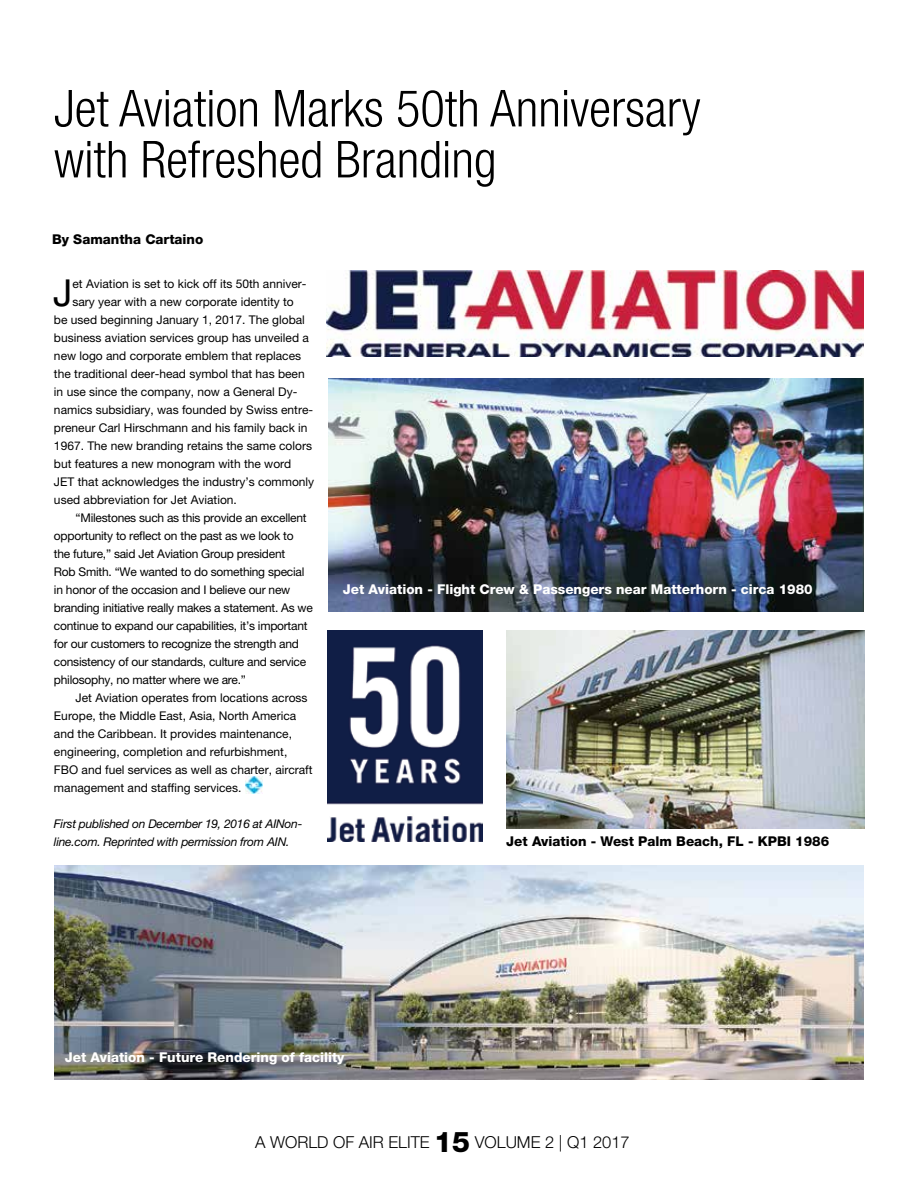
<style>
.page{position:relative;width:918px;height:1188px;background:#fff}
.page>*{position:absolute;margin:0;border:0;box-sizing:border-box;transform-origin:0 0}
.t1{font:300 condensed 51px/51px "Helvetica Neue LT Pro";color:#000}
.t2{font:37.2px "Helvetica Neue LT Pro";color:#000}
.t3{font:300 16.5px "Helvetica Neue LT Pro";color:#000}
.t4{font:800 13.5px "Helvetica Neue LT Pro";color:#fff}
.t5{font:800 13.5px "Helvetica Neue LT Pro";color:#000}
.t6{font:12px "Helvetica Neue LT Pro";color:#000}
.t7{font:12px "Helvetica Neue LT Pro";letter-spacing:-.02em;color:#000}
.t8{font:italic 12px/18px "Helvetica Neue LT Pro";letter-spacing:-.02em;color:#000}
.s1{font-weight:800;font-size:28.5px}
</style>
<div class="page">
<img style="left:328px;top:630px;width:154px;height:211px">
<img style="left:54px;top:865px;width:810px;height:215px">
<img style="left:326px;top:270px;width:538px;height:87px">
<img style="left:506px;top:630px;width:358px;height:198px">
<img style="left:328px;top:378px;width:536px;height:234px">
<img style="left:245px;top:776px;width:17px;height:18px">
<h1 class="t1" style="left:54px;top:82px;width:648px">Jet Aviation Marks 50th Anniversary with Refreshed Branding</h1>
<p class="t5" style="left:52px;top:231px;width:153px">By Samantha Cartaino</p>
<h2 class="t2" style="left:53px;top:271px;width:21px">J</h2>
<p class="t6" style="left:72px;top:277px;width:236px">et Aviation is set to kick off its 50th anniver-</p>
<p class="t6" style="left:72px;top:295px;width:223px">sary year with a new corporate identity to</p>
<p class="t6" style="left:54px;top:313px;width:252px">be used beginning January 1, 2017. The global</p>
<p class="t6" style="left:54px;top:331px;width:256px">business aviation services group has unveiled a</p>
<p class="t6" style="left:54px;top:349px;width:249px">new logo and corporate emblem that replaces</p>
<p class="t6" style="left:54px;top:367px;width:252px">the traditional deer-head symbol that has been</p>
<p class="t6" style="left:54px;top:385px;width:245px">in use since the company, now a General Dy-</p>
<p class="t6" style="left:54px;top:403px;width:261px">namics subsidiary, was founded by Swiss entre-</p>
<p class="t6" style="left:54px;top:421px;width:255px">preneur Carl Hirschmann and his family back in</p>
<p class="t6" style="left:54px;top:439px;width:260px">1967. The new branding retains the same colors</p>
<p class="t6" style="left:54px;top:457px;width:239px">but features a new monogram with the word</p>
<p class="t6" style="left:54px;top:475px;width:262px">JET that acknowledges the industry’s commonly</p>
<p class="t6" style="left:54px;top:493px;width:184px">used abbreviation for Jet Aviation.</p>
<p class="t7" style="left:76px;top:511px;width:233px">“Milestones such as this provide an excellent</p>
<p class="t7" style="left:54px;top:529px;width:241px">opportunity to reflect on the past as we look to</p>
<p class="t7" style="left:54px;top:547px;width:233px">the future,” said Jet Aviation Group president</p>
<p class="t7" style="left:54px;top:565px;width:252px">Rob Smith. “We wanted to do something special</p>
<p class="t7" style="left:54px;top:583px;width:238px">in honor of the occasion and I believe our new</p>
<p class="t7" style="left:54px;top:601px;width:260px">branding initiative really makes a statement. As we</p>
<p class="t7" style="left:54px;top:619px;width:255px">continue to expand our capabilities, it’s important</p>
<p class="t7" style="left:54px;top:637px;width:246px">for our customers to recognize the strength and</p>
<p class="t7" style="left:54px;top:655px;width:254px">consistency of our standards, culture and service</p>
<p class="t7" style="left:54px;top:673px;width:194px">philosophy, no matter where we are.”</p>
<p class="t6" style="left:76px;top:691px;width:234px">Jet Aviation operates from locations across</p>
<p class="t6" style="left:54px;top:709px;width:244px">Europe, the Middle East, Asia, North America</p>
<p class="t6" style="left:54px;top:727px;width:240px">and the Caribbean. It provides maintenance,</p>
<p class="t6" style="left:54px;top:745px;width:235px">engineering, completion and refurbishment,</p>
<p class="t6" style="left:54px;top:763px;width:260px">FBO and fuel services as well as charter, aircraft</p>
<p class="t6" style="left:54px;top:781px;width:189px">management and staffing services.</p>
<p class="t8" style="left:54px;top:815px;width:250px">First published on December 19, 2016 at AINon&shy;line.com. Reprinted with permission from AIN.</p>
<p class="t4" style="left:343px;top:581px;width:471px">Jet Aviation - Flight Crew &amp; Passengers near Matterhorn - circa 1980</p>
<p class="t5" style="left:506px;top:833px;width:325px">Jet Aviation - West Palm Beach, FL - KPBI 1986</p>
<p class="t4" style="left:65px;top:1049px;width:281px">Jet Aviation - Future Rendering of facility</p>
<h3 class="t3" style="left:255px;top:1132px;width:376px">A WORLD OF AIR ELITE <span class="s1">15</span> VOLUME 2 | Q1 2017</h3>
</div>
